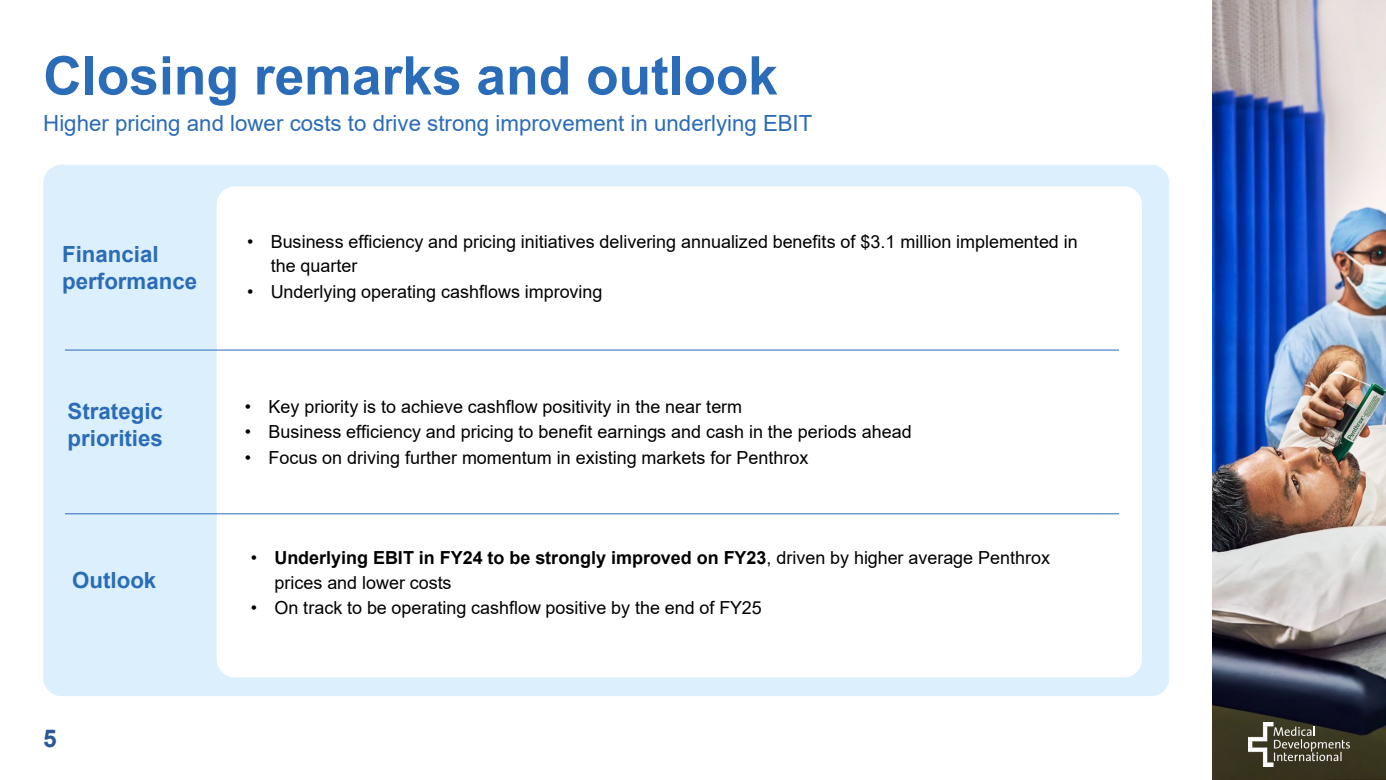
<style>
.page{position:relative;width:1386px;height:780px;background:#fff}
.page>*{position:absolute;margin:0;border:0;box-sizing:border-box;transform-origin:0 0}
.t1{font:700 53.38px "Arial";color:#2a6cb8}
.t2{font:700 24.5px "Arial";color:#2a5796}
.t3{font:22.22px "Arial";color:#2a6cb8}
.t4{font:700 22.22px/26.8px "Arial";color:#2a6cb8}
.t5{font:17.94px/24.6px "Arial";color:#000}
.s1{font-weight:700}
</style>
<div class="page">
<img style="left:1212px;top:0;width:173px;height:779px">
<div style="left:43px;top:165px;width:1126px;height:530px;background:#dceffd"></div>
<svg style="left:217px;top:186px;width:924px;height:491px"></svg>
<hr style="left:65px;top:349px;width:153px;height:1px;background:#2a6cb8">
<hr style="left:218px;top:349px;width:900px;height:1px;background:#2a6cb8">
<hr style="left:65px;top:513px;width:153px;height:1px;background:#2a6cb8">
<hr style="left:218px;top:513px;width:900px;height:1px;background:#2a6cb8">
<img style="left:1248px;top:722px;width:101px;height:44px">
<h2 class="t1" style="left:43px;top:38px;width:736px">Closing remarks and outlook</h2>
<h2 class="t3" style="left:43px;top:108px;width:770px">Higher pricing and lower costs to drive strong improvement in underlying EBIT</h2>
<p class="t4" style="left:62px;top:241px;width:136px">Financial performance</p>
<p class="t4" style="left:68px;top:398px;width:97px">Strategic priorities</p>
<p class="t4" style="left:72px;top:566px;width:85px">Outlook</p>
<p class="t2" style="left:43px;top:720px;width:15px">5</p>
<p class="t5" style="left:271px;top:229px;width:808px;text-indent:-24px">• Business efficiency and pricing initiatives delivering annualized benefits of $3.1 million implemented in the quarter</p>
<p class="t5" style="left:247px;top:279px;width:357px">• Underlying operating cashflows improving</p>
<p class="t5" style="left:245px;top:394px;width:499px">• Key priority is to achieve cashflow positivity in the near term</p>
<p class="t5" style="left:245px;top:419px;width:668px">• Business efficiency and pricing to benefit earnings and cash in the periods ahead</p>
<p class="t5" style="left:245px;top:445px;width:565px">• Focus on driving further momentum in existing markets for Penthrox</p>
<p class="t5" style="left:274px;top:545px;width:777px;text-indent:-24px">• <span class="s1">Underlying EBIT in FY24 to be strongly improved on FY23</span>, driven by higher average Penthrox prices and lower costs</p>
<p class="t5" style="left:251px;top:595px;width:512px">• On track to be operating cashflow positive by the end of FY25</p>
</div>
